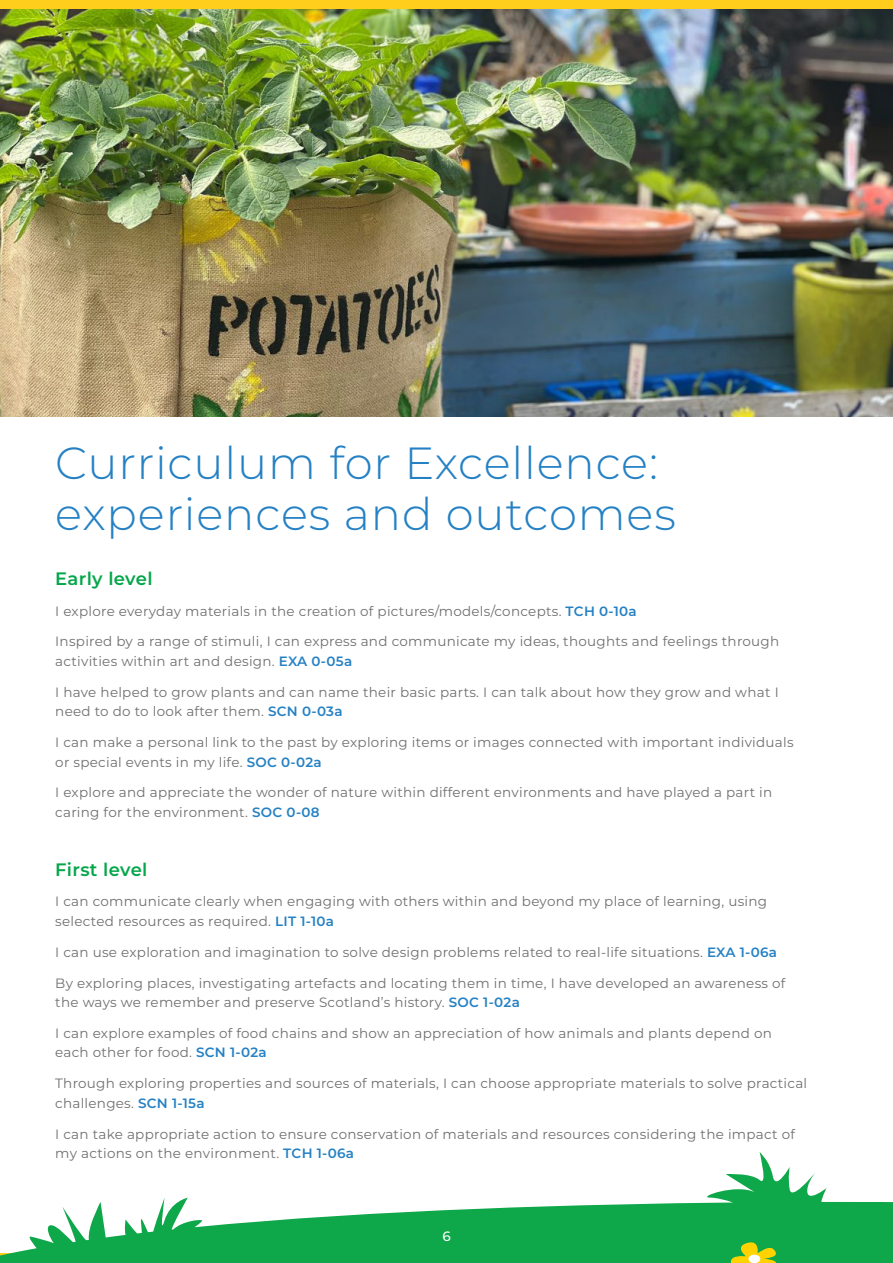
<style>
.page{position:relative;width:893px;height:1263px;background:#fff}
.page>*{position:absolute;margin:0;border:0;box-sizing:border-box;transform-origin:0 0}
.t1{font:300 45px/51px "Montserrat";letter-spacing:.02em;color:#2581c4}
.t2{font:600 18px "Montserrat";letter-spacing:.02em;color:#04a64a}
.t3{font:13.5px/19.5px "Montserrat";letter-spacing:.02em;color:#706f6f}
.t4{font:500 13.5px "Montserrat";color:#fff}
.s1{font-weight:600;color:#2581c4}
</style>
<div class="page">
<svg style="left:0;top:1152px;width:892px;height:111px"></svg>
<svg style="left:726px;top:1240px;width:57px;height:23px"></svg>
<div style="left:748px;top:1254px;width:12px;height:9px;background:#fff;border-radius:50%"></div>
<svg style="left:892px;top:1202px;width:1px;height:61px"></svg>
<div style="left:0;top:0;width:893px;height:10px;background:#ffcd1c"></div>
<img style="left:0;top:10px;width:893px;height:407px">
<h1 class="t1" style="left:55px;top:436px;width:622px">Curriculum for Excellence: experiences and outcomes</h1>
<h2 class="t2" style="left:55px;top:566px;width:99px">Early level</h2>
<p class="t3" style="left:55px;top:600px;width:583px">I explore everyday materials in the creation of pictures/models/concepts. <span class="s1">TCH 0-10a</span></p>
<p class="t3" style="left:55px;top:631px;width:725px">Inspired by a range of stimuli, I can express and communicate my ideas, thoughts and feelings through activities within art and design. <span class="s1">EXA 0-05a</span></p>
<p class="t3" style="left:55px;top:682px;width:725px">I have helped to grow plants and can name their basic parts. I can talk about how they grow and what I need to do to look after them. <span class="s1">SCN 0-03a</span></p>
<p class="t3" style="left:55px;top:732px;width:740px">I can make a personal link to the past by exploring items or images connected with important individuals or special events in my life. <span class="s1">SOC 0-02a</span></p>
<p class="t3" style="left:55px;top:782px;width:718px">I explore and appreciate the wonder of nature within different environments and have played a part in caring for the environment. <span class="s1">SOC 0-08</span></p>
<h2 class="t2" style="left:55px;top:856px;width:94px">First level</h2>
<p class="t3" style="left:55px;top:891px;width:713px">I can communicate clearly when engaging with others within and beyond my place of learning, using selected resources as required. <span class="s1">LIT 1-10a</span></p>
<p class="t3" style="left:55px;top:942px;width:723px">I can use exploration and imagination to solve design problems related to real-life situations. <span class="s1">EXA 1-06a</span></p>
<p class="t3" style="left:55px;top:972px;width:732px">By exploring places, investigating artefacts and locating them in time, I have developed an awareness of the ways we remember and preserve Scotland’s history. <span class="s1">SOC 1-02a</span></p>
<p class="t3" style="left:55px;top:1023px;width:718px">I can explore examples of food chains and show an appreciation of how animals and plants depend on each other for food. <span class="s1">SCN 1-02a</span></p>
<p class="t3" style="left:55px;top:1073px;width:753px">Through exploring properties and sources of materials, I can choose appropriate materials to solve practical challenges. <span class="s1">SCN 1-15a</span></p>
<p class="t3" style="left:55px;top:1123px;width:741px">I can take appropriate action to ensure conservation of materials and resources considering the impact of my actions on the environment. <span class="s1">TCH 1-06a</span></p>
<p class="t4" style="left:442px;top:1226px;width:10px">6</p>
</div>
